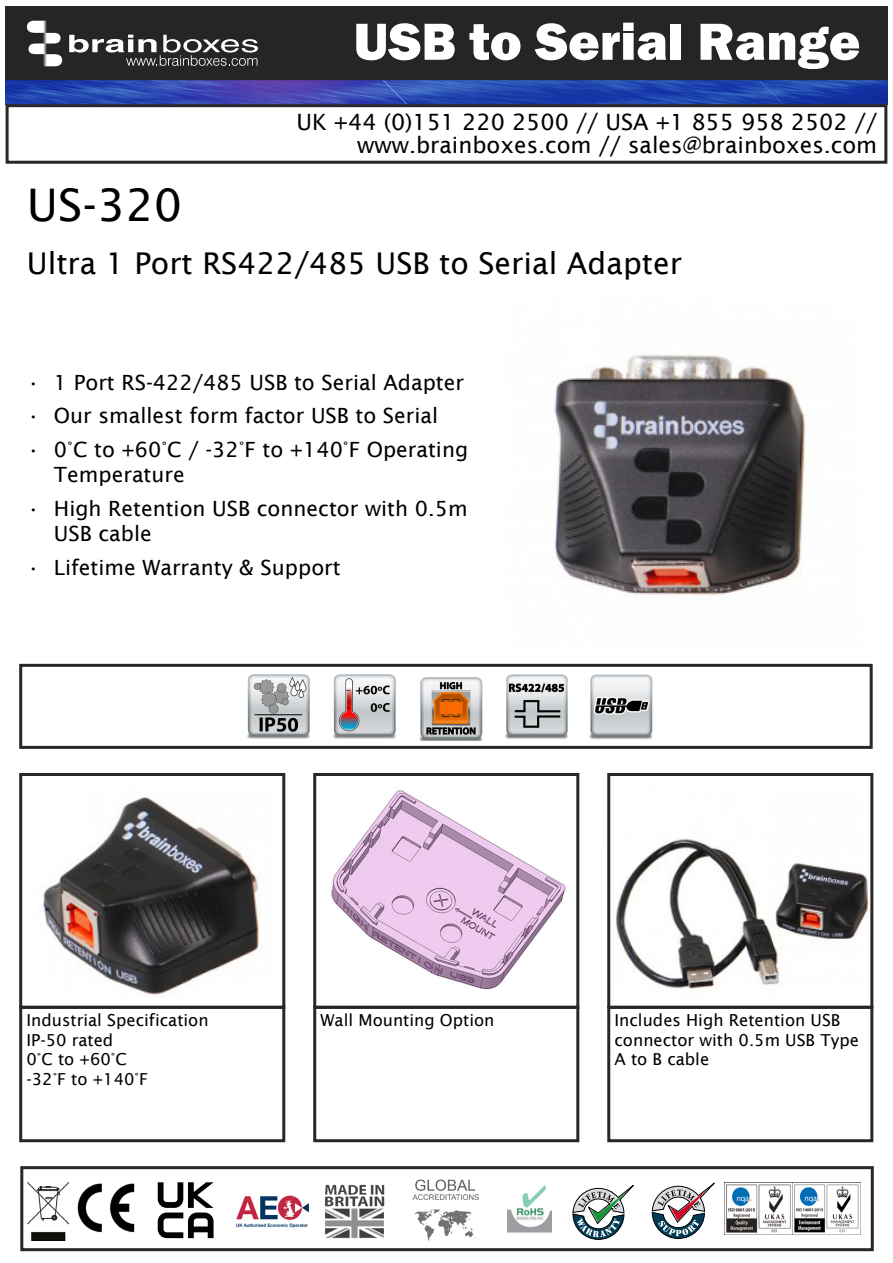
<style>
.page{position:relative;width:893px;height:1263px;background:#fff}
.page>*{position:absolute;margin:0;border:0;box-sizing:border-box;transform-origin:0 0}
.t1{font:800 54px "Franklin Gothic";color:#fff}
.t2{font:45px "Lucida Sans";color:#000}
.t3{font:30px "Lucida Sans";color:#000}
.t4{font:22.5px/22.6px "Lucida Sans";color:#000;text-align:right}
.t5{font:21px/25.2px "Lucida Sans";color:#000}
.t6{font:16.5px/19.8px "Lucida Sans";color:#000}
</style>
<div class="page">
<img style="left:6px;top:6px;width:881px;height:98px">
<svg style="left:27px;top:21px;width:35px;height:45px"></svg>
<svg style="left:69px;top:35px;width:189px;height:31px;background:#5e5e5e"></svg>
<div style="left:6px;top:104px;width:881px;height:60px;border:3px solid #282829"></div>
<img style="left:615px;top:839px;width:254px;height:150px">
<div style="left:607px;top:773px;width:266px;height:236px;border:3px solid #282829"></div>
<img style="left:331px;top:790px;width:235px;height:200px">
<div style="left:313px;top:773px;width:266px;height:236px;border:3px solid #282829"></div>
<div style="left:19px;top:664px;width:854px;height:85px;border:3px solid #282829"></div>
<img style="left:247px;top:674px;width:63px;height:65px">
<img style="left:333px;top:674px;width:63px;height:65px">
<img style="left:419px;top:677px;width:64px;height:63px">
<img style="left:589px;top:674px;width:64px;height:66px">
<img style="left:505px;top:674px;width:63px;height:65px">
<div style="left:19px;top:773px;width:266px;height:236px;border:3px solid #282829"></div>
<div style="left:607px;top:1006px;width:266px;height:136px;border:3px solid #282829"></div>
<div style="left:313px;top:1006px;width:266px;height:136px;border:3px solid #282829"></div>
<div style="left:19px;top:1006px;width:266px;height:136px;border:3px solid #282829"></div>
<img style="left:43px;top:796px;width:217px;height:200px">
<div style="left:20px;top:1166px;width:854px;height:85px;border:3px solid #282829"></div>
<img style="left:20px;top:1182px;width:50px;height:58px">
<img style="left:507px;top:1185px;width:45px;height:48px">
<img style="left:77px;top:1183px;width:58px;height:50px">
<img style="left:236px;top:1195px;width:73px;height:33px">
<img style="left:724px;top:1182px;width:136px;height:52px">
<img style="left:325px;top:1184px;width:60px;height:55px">
<svg style="left:573px;top:1185px;width:61px;height:54px"></svg>
<svg style="left:652px;top:1182px;width:63px;height:57px"></svg>
<img style="left:412px;top:1179px;width:67px;height:62px">
<svg style="left:158px;top:1182px;width:56px;height:56px"></svg>
<img style="left:554px;top:353px;width:253px;height:242px">
<h1 class="t1" style="left:354px;top:7px;width:508px">USB to Serial Range</h1>
<h2 class="t2" style="left:27px;top:179px;width:157px">US-320</h2>
<p class="t4" style="left:296px;top:111px;width:582px">UK +44 (0)151 220 2500 // USA +1 855 958 2502 // www.brainboxes.com // sales@brainboxes.com</p>
<h3 class="t3" style="left:27px;top:246px;width:657px">Ultra 1 Port RS422/485 USB to Serial Adapter</h3>
<p class="t5" style="left:27px;top:370px;width:439px">• 1 Port RS-422/485 USB to Serial Adapter</p>
<p class="t5" style="left:27px;top:403px;width:413px">• Our smallest form factor USB to Serial</p>
<p class="t5" style="left:54px;top:437px;width:416px;text-indent:-27px">• 0°C to +60°C / -32°F to +140°F Operating<br>Temperature</p>
<p class="t5" style="left:54px;top:496px;width:415px;text-indent:-27px">• High Retention USB connector with 0.5m<br>USB cable</p>
<p class="t5" style="left:27px;top:555px;width:315px">• Lifetime Warranty &amp; Support</p>
<p class="t6" style="left:26px;top:1010px;width:184px">Industrial Specification</p>
<p class="t6" style="left:320px;top:1010px;width:176px">Wall Mounting Option</p>
<p class="t6" style="left:26px;top:1030px;width:123px">IP-50 rated<br>0°C to +60°C -32°F to +140°F</p>
<p class="t6" style="left:614px;top:1010px;width:246px">Includes High Retention USB connector with 0.5m USB Type<br>A to B cable</p>
</div>
